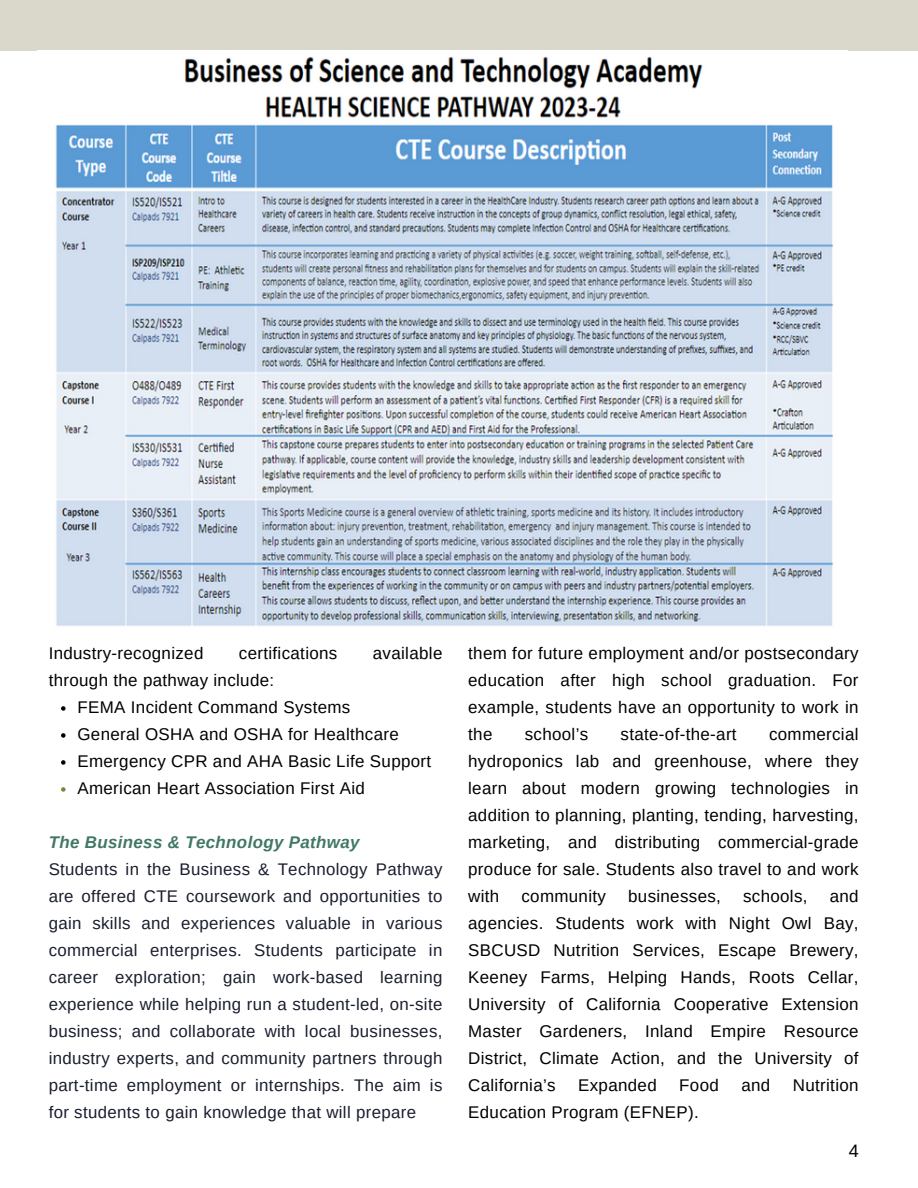
<style>
.page{position:relative;width:918px;height:1188px;background:#fff}
.page>*{position:absolute;margin:0;border:0;box-sizing:border-box;transform-origin:0 0}
.t1{font:18px "Arimo";color:#000}
.t2{font:16.95px/27px "Arimo";letter-spacing:.02em;color:#000;text-align:justify}
.t3{font:italic 700 16.95px "Arimo";letter-spacing:.02em;color:#417865}
.t4{font:16.8px/27px "Arimo";letter-spacing:.02em;color:#191d2d;text-align:justify}
</style>
<div class="page">
<div style="left:0;top:0;width:918px;height:51px;background:#dad7cb"></div>
<img style="left:55px;top:56px;width:778px;height:570px">
<svg style="left:61px;top:706px;width:5px;height:5px"></svg>
<svg style="left:61px;top:733px;width:5px;height:5px"></svg>
<svg style="left:61px;top:760px;width:5px;height:5px"></svg>
<svg style="left:61px;top:787px;width:5px;height:5px"></svg>
<h1 class="t2" style="left:49px;top:640px;width:156px">Industry-recognized</h1>
<h1 class="t2" style="left:239px;top:640px;width:100px">certifications</h1>
<h1 class="t2" style="left:373px;top:640px;width:71px">available</h1>
<h1 class="t2" style="left:49px;top:667px;width:227px">through the pathway include:</h1>
<p class="t2" style="left:77px;top:694px;width:274px">FEMA Incident Command Systems</p>
<p class="t2" style="left:77px;top:721px;width:323px">General OSHA and OSHA for Healthcare</p>
<p class="t2" style="left:77px;top:748px;width:355px">Emergency CPR and AHA Basic Life Support</p>
<p class="t2" style="left:77px;top:775px;width:289px">American Heart Association First Aid</p>
<h1 class="t3" style="left:49px;top:833px;width:312px">The Business &amp; Technology Pathway</h1>
<h1 class="t4" style="left:49px;top:856px;width:395px">Students in the Business &amp; Technology Pathway are offered CTE coursework and opportunities to gain skills and experiences valuable in various commercial enterprises. Students participate in career exploration; gain work-based learning experience while helping run a student-led, on-site business; and collaborate with local businesses, industry experts, and community partners through part-time employment or internships. The aim is for students to gain knowledge that will prepare</h1>
<h1 class="t2" style="left:468px;top:640px;width:392px">them for future employment and/or postsecondary education after high school graduation. For example, students have an opportunity to work in the</h1>
<h1 class="t2" style="left:468px;top:721px;width:392px;text-indent:301px">commercial hydroponics lab and greenhouse, where they learn about modern growing technologies in addition to planning, planting, tending, harvesting, marketing, and distributing commercial-grade produce for sale. Students also travel to and work with</h1>
<h1 class="t2" style="left:525px;top:721px;width:65px">school’s</h1>
<h1 class="t2" style="left:621px;top:721px;width:118px">state-of-the-art</h1>
<h1 class="t2" style="left:468px;top:883px;width:392px;text-indent:361px">and agencies. Students work with Night Owl Bay, SBCUSD Nutrition Services, Escape Brewery, Keeney Farms, Helping Hands, Roots Cellar, University of California Cooperative Extension Master Gardeners, Inland Empire Resource District, Climate Action, and the University of California’s</h1>
<h1 class="t2" style="left:521px;top:883px;width:86px">community</h1>
<h1 class="t2" style="left:628px;top:883px;width:94px">businesses,</h1>
<h1 class="t2" style="left:743px;top:883px;width:66px">schools,</h1>
<h1 class="t2" style="left:578px;top:1072px;width:80px">Expanded</h1>
<h1 class="t2" style="left:679px;top:1072px;width:41px">Food</h1>
<h1 class="t2" style="left:741px;top:1072px;width:30px">and</h1>
<h1 class="t2" style="left:793px;top:1072px;width:67px">Nutrition</h1>
<h1 class="t2" style="left:468px;top:1099px;width:232px">Education Program (EFNEP).</h1>
<p class="t1" style="left:849px;top:1141px;width:12px">4</p>
</div>
